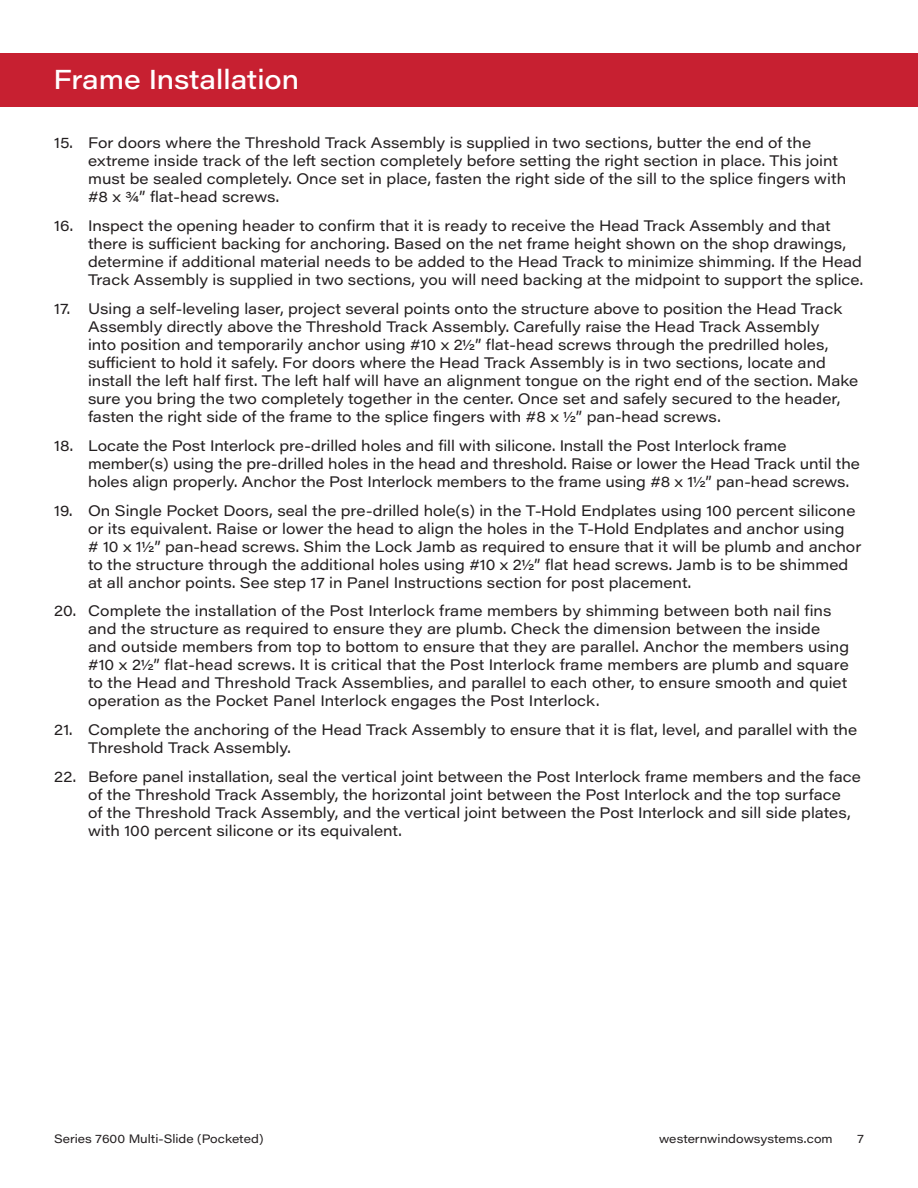
<style>
.page{position:relative;width:918px;height:1188px;background:#fff}
.page>*{position:absolute;margin:0;border:0;box-sizing:border-box;transform-origin:0 0}
.Main_Header{font:500 27px "Acumin Pro Wide";color:#fff}
.t1{font:15px/18px "Acumin Pro Wide";color:#231f20}
.t2{font:12px "Acumin Pro Wide";color:#231f20}
</style>
<div class="page">
<div style="left:0;top:53px;width:918px;height:54px;background:#c72031"></div>
<p class="Main_Header" style="left:54px;top:60px;width:247px">Frame Installation</p>
<p class="t1" style="left:88px;top:133px;width:760px;text-indent:-34px">15. For doors where the Threshold Track Assembly is supplied in two sections, butter the end of the extreme inside track of the left section completely before setting the right section in place. This joint must be sealed completely. Once set in place, fasten the right side of the sill to the splice fingers with #8 x ¾” flat-head screws.</p>
<p class="t1" style="left:88px;top:216px;width:777px;text-indent:-34px">16. Inspect the opening header to confirm that it is ready to receive the Head Track Assembly and that there is sufficient backing for anchoring. Based on the net frame height shown on the shop drawings, determine if additional material needs to be added to the Head Track to minimize shimming. If the Head Track Assembly is supplied in two sections, you will need backing at the midpoint to support the splice.</p>
<p class="t1" style="left:88px;top:299px;width:772px;text-indent:-34px">17. Using a self-leveling laser, project several points onto the structure above to position the Head Track Assembly directly above the Threshold Track Assembly. Carefully raise the Head Track Assembly<br>into position and temporarily anchor using #10 x 2½” flat-head screws through the predrilled holes, sufficient to hold it safely. For doors where the Head Track Assembly is in two sections, locate and install the left half first. The left half will have an alignment tongue on the right end of the section. Make sure you bring the two completely together in the center. Once set and safely secured to the header, fasten the right side of the frame to the splice fingers with #8 x ½” pan-head screws.</p>
<p class="t1" style="left:88px;top:436px;width:773px;text-indent:-34px">18. Locate the Post Interlock pre-drilled holes and fill with silicone. Install the Post Interlock frame member(s) using the pre-drilled holes in the head and threshold. Raise or lower the Head Track until the holes align properly. Anchor the Post Interlock members to the frame using #8 x 1½” pan-head screws.</p>
<p class="t1" style="left:88px;top:501px;width:775px;text-indent:-34px">19. On Single Pocket Doors, seal the pre-drilled hole(s) in the T-Hold Endplates using 100 percent silicone or its equivalent. Raise or lower the head to align the holes in the T-Hold Endplates and anchor using<br># 10 x 1½” pan-head screws. Shim the Lock Jamb as required to ensure that it will be plumb and anchor to the structure through the additional holes using #10 x 2½” flat head screws. Jamb is to be shimmed at all anchor points. See step 17 in Panel Instructions section for post placement.</p>
<p class="t1" style="left:88px;top:601px;width:763px;text-indent:-34px">20. Complete the installation of the Post Interlock frame members by shimming between both nail fins and the structure as required to ensure they are plumb. Check the dimension between the inside and outside members from top to bottom to ensure that they are parallel. Anchor the members using #10 x 2½” flat-head screws. It is critical that the Post Interlock frame members are plumb and square to the Head and Threshold Track Assemblies, and parallel to each other, to ensure smooth and quiet operation as the Pocket Panel Interlock engages the Post Interlock.</p>
<p class="t1" style="left:88px;top:720px;width:771px;text-indent:-34px">21. Complete the anchoring of the Head Track Assembly to ensure that it is flat, level, and parallel with the<br>Threshold Track Assembly.</p>
<p class="t1" style="left:88px;top:767px;width:774px;text-indent:-34px">22. Before panel installation, seal the vertical joint between the Post Interlock frame members and the face of the Threshold Track Assembly, the horizontal joint between the Post Interlock and the top surface<br>of the Threshold Track Assembly, and the vertical joint between the Post Interlock and sill side plates, with 100 percent silicone or its equivalent.</p>
<p class="t2" style="left:54px;top:1130px;width:211px">Series 7600 Multi-Slide (Pocketed)</p>
<p class="t2" style="left:659px;top:1130px;width:175px">westernwindowsystems.com</p>
<p class="t2" style="left:858px;top:1130px;width:8px">7</p>
</div>
